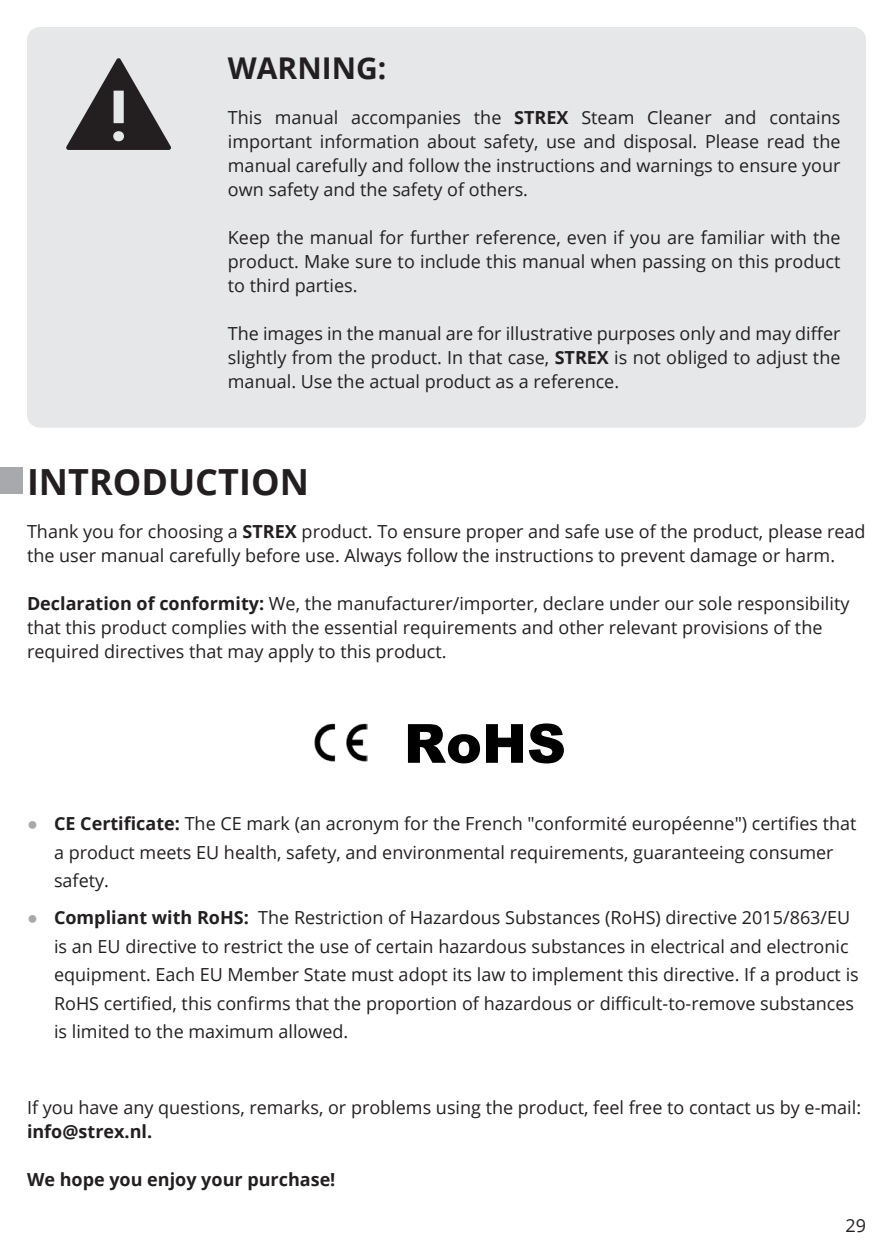
<style>
.page{position:relative;width:893px;height:1259px;background:#fff}
.page>*{position:absolute;margin:0;border:0;box-sizing:border-box;transform-origin:0 0}
.t1{font:900 54px "Arial";color:#000}
.Chapter{font:700 36px "Open Sans";color:#231f20}
.t2{font:700 30px "Open Sans";color:#231f20}
.Normal_text{font:18px/28.5px "Open Sans";color:#231f20}
.Normal_text_-_justif{font:18px/24px "Open Sans";color:#231f20;text-align:justify}
.Normal_text-2{font:700 18px "Open Sans";color:#231f20}
.s1{font-weight:700}
.s2{font-family:"Arial";color:#a8a9ad}
</style>
<div class="page">
<div style="left:0;top:467px;width:23px;height:27px;background:#a8a9ad"></div>
<div style="left:27px;top:27px;width:839px;height:400px;background:#e6e7e9;border-radius:13px"></div>
<svg style="left:66px;top:58px;width:105px;height:92px"></svg>
<img style="left:314px;top:723px;width:53px;height:39px">
<p class="t2" style="left:228px;top:47px;width:160px">WARNING:</p>
<p class="Normal_text_-_justif" style="left:228px;top:105px;width:614px">This manual accompanies the <span class="s1">STREX</span> Steam Cleaner and contains important information about safety, use and disposal. Please read the manual carefully and follow the instructions and warnings to ensure your own safety and the safety of others.</p>
<p class="Normal_text_-_justif" style="left:228px;top:225px;width:614px">Keep the manual for further reference, even if you are familiar with the product. Make sure to include this manual when passing on this product to third parties.</p>
<p class="Normal_text_-_justif" style="left:228px;top:321px;width:614px">The images in the manual are for illustrative purposes only and may differ slightly from the product. In that case, <span class="s1">STREX</span> is not obliged to adjust the manual. Use the actual product as a reference.</p>
<p class="Chapter" style="left:27px;top:456px;width:283px">INTRODUCTION</p>
<p class="Normal_text" style="left:27px;top:518px;width:840px;line-height:24px">Thank you for choosing a <span class="s1">STREX</span> product. To ensure proper and safe use of the product, please read the user manual carefully before use. Always follow the instructions to prevent damage or harm.</p>
<p class="Normal_text" style="left:27px;top:590px;width:824px;line-height:24px"><span class="s1">Declaration of conformity:</span> We, the manufacturer/importer, declare under our sole responsibility that this product complies with the essential requirements and other relevant provisions of the required directives that may apply to this product.</p>
<p class="t1" style="left:404px;top:704px;width:164px">RoHS</p>
<p class="Normal_text" style="left:54px;top:809px;width:804px;text-indent:-27px"><span class="s2">●</span> <span class="s1">CE Certificate:</span> The CE mark (an acronym for the French "conformité européenne") certifies that a product meets EU health, safety, and environmental requirements, guaranteeing consumer safety.</p>
<p class="Normal_text" style="left:54px;top:903px;width:806px;text-indent:-27px"><span class="s2">●</span> <span class="s1">Compliant with RoHS:</span> The Restriction of Hazardous Substances (RoHS) directive 2015/863/EU is an EU directive to restrict the use of certain hazardous substances in electrical and electronic equipment. Each EU Member State must adopt its law to implement this directive. If a product is RoHS certified, this confirms that the proportion of hazardous or difficult-to-remove substances is limited to the maximum allowed.</p>
<p class="Normal_text" style="left:27px;top:1094px;width:836px;line-height:24px">If you have any questions, remarks, or problems using the product, feel free to contact us by e-mail: <span class="s1">info@strex.nl.</span></p>
<p class="Normal_text-2" style="left:27px;top:1166px;width:310px">We hope you enjoy your purchase!</p>
<p class="Normal_text" style="left:845px;top:1210px;width:22px">29</p>
</div>
